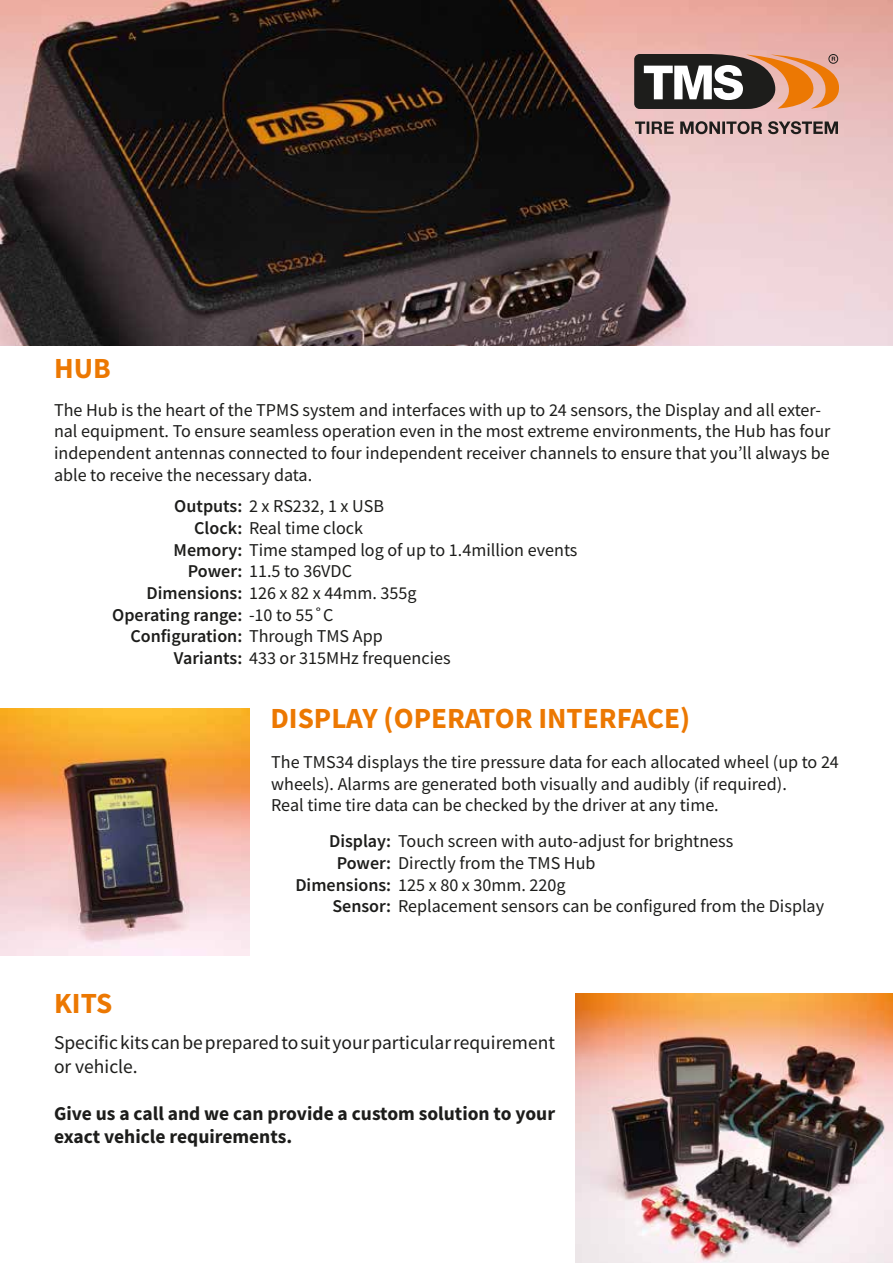
<style>
.page{position:relative;width:893px;height:1263px;background:#fff}
.page>*{position:absolute;margin:0;border:0;box-sizing:border-box;transform-origin:0 0}
.t1{font:700 29.25px "Source Sans Pro";color:#ec7802}
.t2{font:700 19.5px/23.4px "Source Sans Pro";color:#1d1d1b}
.t3{font:19.5px/23.4px "Source Sans Pro";color:#1d1d1b}
.t4{font:18px/21.8px "Source Sans Pro";color:#1d1d1b}
.t5{font:600 18px "Source Sans Pro";color:#1d1d1b}
.s1{font-weight:600}
.s2{font-weight:400}
</style>
<div class="page">
<img style="left:0;top:0;width:893px;height:345px">
<svg style="left:634px;top:54px;width:205px;height:80px;background:#9d7f71"></svg>
<img style="left:1px;top:709px;width:248px;height:246px">
<img style="left:575px;top:993px;width:318px;height:270px">
<h1 class="t1" style="left:54px;top:348px;width:58px">HUB</h1>
<p class="t4" style="left:54px;top:399px;width:778px">The Hub is the heart of the TPMS system and interfaces with up to 24 sensors, the Display and all exter&shy;nal equipment. To ensure seamless operation even in the most extreme environments, the Hub has four independent antennas connected to four independent receiver channels to ensure that you’ll always be able to receive the necessary data.</p>
<p class="t4" style="left:174px;top:495px;width:211px"><span class="s1">Outputs:</span> 2 x RS232, 1 x USB</p>
<p class="t4" style="left:194px;top:517px;width:170px"><span class="s1">Clock:</span> Real time clock</p>
<p class="t4" style="left:174px;top:539px;width:405px"><span class="s1">Memory:</span> Time stamped log of up to 1.4million events</p>
<p class="t4" style="left:188px;top:560px;width:166px"><span class="s1">Power:</span> 11.5 to 36VDC</p>
<p class="t4" style="left:147px;top:582px;width:272px"><span class="s1">Dimensions:</span> 126 x 82 x 44mm. 355g</p>
<p class="t5" style="left:112px;top:603px;width:223px">Operating range: <span class="s2">-10 to 55˚C</span></p>
<p class="t5" style="left:130px;top:624px;width:254px">Configuration: <span class="s2">Through TMS App</span></p>
<p class="t4" style="left:174px;top:647px;width:278px"><span class="s1">Variants:</span> 433 or 315MHz frequencies</p>
<h1 class="t1" style="left:270px;top:698px;width:421px">DISPLAY (OPERATOR INTERFACE)</h1>
<h1 class="t1" style="left:54px;top:983px;width:60px">KITS</h1>
<p class="t4" style="left:271px;top:751px;width:569px">The TMS34 displays the tire pressure data for each allocated wheel (up to 24 wheels). Alarms are generated both visually and audibly (if required).<br>Real time tire data can be checked by the driver at any time.</p>
<p class="t4" style="left:329px;top:830px;width:406px"><span class="s1">Display:</span> Touch screen with auto-adjust for brightness</p>
<p class="t4" style="left:337px;top:852px;width:260px"><span class="s1">Power:</span> Directly from the TMS Hub</p>
<p class="t4" style="left:295px;top:874px;width:272px"><span class="s1">Dimensions:</span> 125 x 80 x 30mm. 220g</p>
<p class="t4" style="left:332px;top:895px;width:493px"><span class="s1">Sensor:</span> Replacement sensors can be configured from the Display</p>
<p class="t3" style="left:54px;top:1031px;width:503px">Specific kits can be prepared to suit your particular requirement or vehicle.</p>
<p class="t2" style="left:54px;top:1101px;width:503px">Give us a call and we can provide a custom solution to your exact vehicle requirements.</p>
</div>
